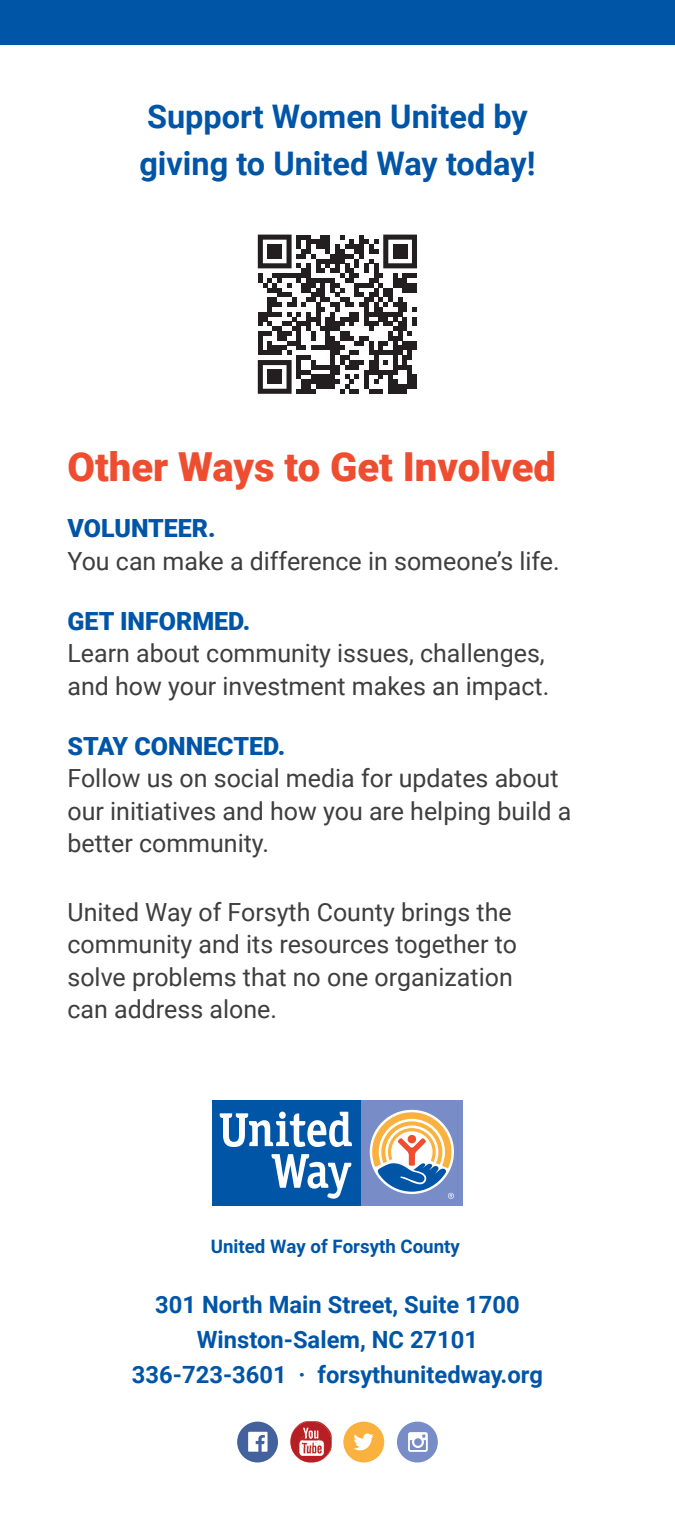
<style>
.page{position:relative;width:675px;height:1530px;background:#fff}
.page>*{position:absolute;margin:0;border:0;box-sizing:border-box;transform-origin:0 0}
.t1{font:900 40px "Roboto";color:#ef4d30}
.t2{font:700 32.5px/47.5px "Roboto";color:#0155a7}
.t3{font:25px/32.5px "Roboto";color:#3e3e3f}
.t4{font:900 25px "Roboto";color:#0155a7}
.t5{font:700 23.75px/35px "Roboto";color:#0155a7;text-align:center}
.t6{font:700 18.75px "Roboto";color:#0155a7}
</style>
<div class="page">
<div style="left:0;top:0;width:675px;height:45px;background:#0155a7"></div>
<svg style="left:258px;top:235px;width:159px;height:159px"></svg>
<div style="left:267px;top:244px;width:15px;height:15px;background:#231f20"></div>
<div style="left:393px;top:244px;width:14px;height:15px;background:#231f20"></div>
<div style="left:267px;top:370px;width:15px;height:14px;background:#231f20"></div>
<div style="left:361px;top:1100px;width:102px;height:105px;background:#788dc7"></div>
<div style="left:212px;top:1100px;width:149px;height:105px;background:#0155a7"></div>
<svg style="left:272px;top:1154px;width:79px;height:45px"></svg>
<svg style="left:220px;top:1112px;width:132px;height:35px"></svg>
<svg style="left:372px;top:1112px;width:82px;height:87px"></svg>
<div style="left:397px;top:1422px;width:41px;height:41px;background:#788dc7;border-radius:50%"></div>
<svg style="left:408px;top:1432px;width:20px;height:20px"></svg>
<div style="left:343px;top:1422px;width:41px;height:41px;background:#fbb13d;border-radius:50%"></div>
<svg style="left:353px;top:1434px;width:21px;height:16px"></svg>
<svg style="left:237px;top:1422px;width:41px;height:40px"></svg>
<img style="left:290px;top:1421px;width:42px;height:29px">
<img style="left:291px;top:1422px;width:40px;height:40px">
<h2 class="t2" style="left:139px;top:91px;width:398px">Support Women United by giving to United Way today!</h2>
<h1 class="t1" style="left:68px;top:439px;width:490px">Other Ways to Get Involved</h1>
<p class="t4" style="left:68px;top:511px;width:150px">VOLUNTEER.</p>
<p class="t3" style="left:68px;top:544px;width:494px">You can make a difference in someone’s life.</p>
<p class="t4" style="left:68px;top:603px;width:184px">GET INFORMED.</p>
<p class="t3" style="left:68px;top:636px;width:483px">Learn about community issues, challenges, and how your investment makes an impact.</p>
<p class="t4" style="left:68px;top:728px;width:219px">STAY CONNECTED.</p>
<p class="t3" style="left:68px;top:761px;width:505px">Follow us on social media for updates about our initiatives and how you are helping build a better community.</p>
<p class="t3" style="left:68px;top:895px;width:451px">United Way of Forsyth County brings the community and its resources together to solve problems that no one organization can address alone.</p>
<p class="t6" style="left:211px;top:1233px;width:251px">United Way of Forsyth County</p>
<p class="t5" style="left:132px;top:1286px;width:413px">301 North Main Street, Suite 1700<br>Winston-Salem, NC 27101<br>336-723-3601 · forsythunitedway.org</p>
</div>
